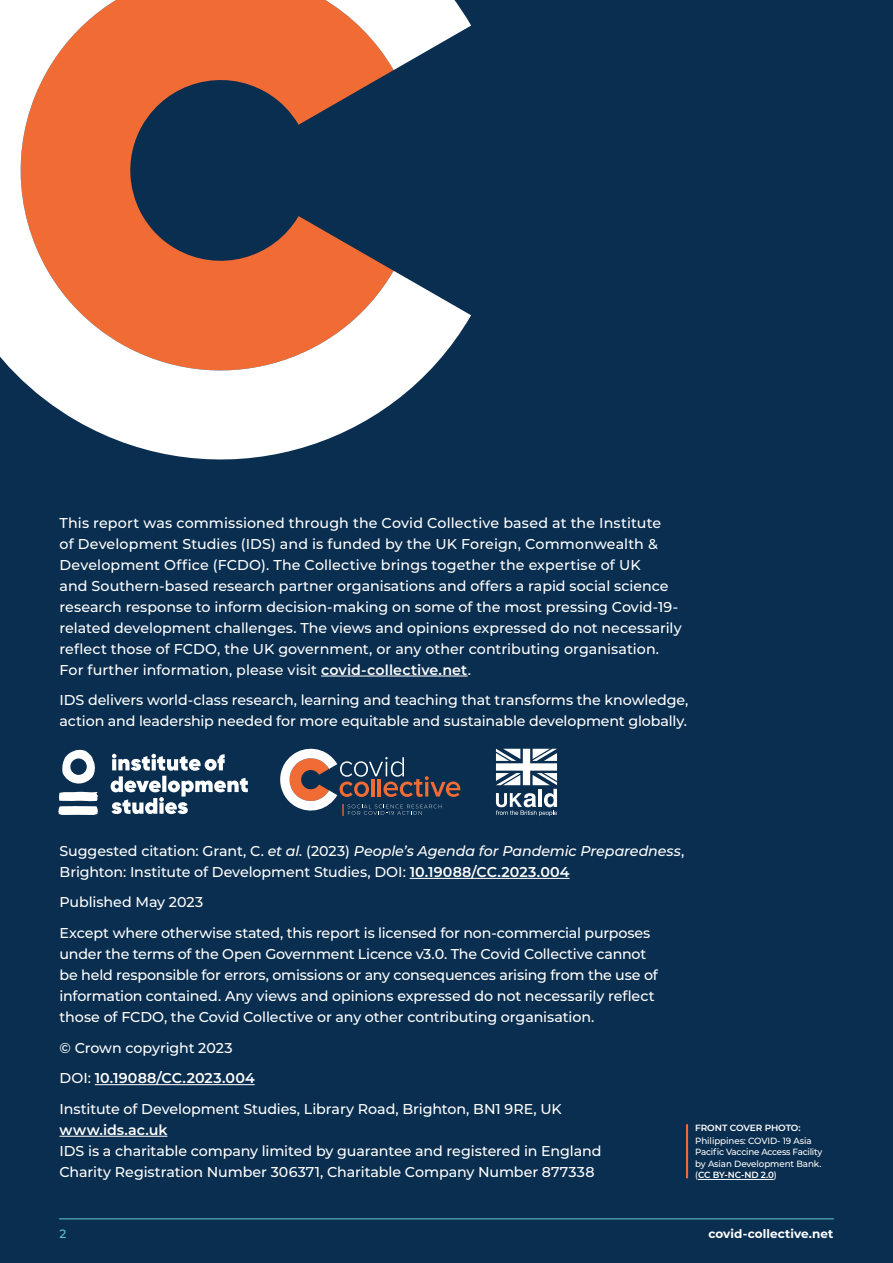
<style>
.page{position:relative;width:893px;height:1263px;background:#0a2e4f}
.page>*{position:absolute;margin:0;border:0;box-sizing:border-box;transform-origin:0 0}
.t1{font:500 14.25px/21px "Montserrat";letter-spacing:-.005em;color:#fff}
.t2{font:600 14.25px "Montserrat";color:#fff}
.t3{font:700 12px "Montserrat";letter-spacing:.005em;color:#fff}
.t4{font:500 12px "Montserrat";color:#5ec6ca}
.t5{font:500 9px/11.2px "Montserrat";letter-spacing:-.015em;color:#fff}
.t6{font:600 9px "Montserrat";letter-spacing:-.015em;color:#fff}
.s1{font-weight:600}
.s2{font-style:italic}
</style>
<div class="page">
<hr style="left:321px;top:676px;width:147px;height:1px;background:#fff">
<hr style="left:410px;top:878px;width:159px;height:1px;background:#fff">
<hr style="left:95px;top:1084px;width:160px;height:1px;background:#fff">
<hr style="left:60px;top:1136px;width:107px;height:1px;background:#fff">
<svg style="left:0;top:0;width:471px;height:459px"></svg>
<hr style="left:60px;top:1218px;width:773px;height:1px;background:#5ec6ca">
<hr style="left:698px;top:1179px;width:76px;height:1px;background:#fff">
<hr style="left:686px;top:1125px;width:2px;height:52px;background:#f06c34">
<svg style="left:496px;top:749px;width:61px;height:67px"></svg>
<svg style="left:280px;top:749px;width:180px;height:67px"></svg>
<svg style="left:58px;top:750px;width:190px;height:65px"></svg>
<p class="t1" style="left:60px;top:511px;width:624px">This report was commissioned through the Covid Collective based at the Institute<br>of Development Studies (IDS) and is funded by the UK Foreign, Commonwealth &amp; Development Office (FCDO). The Collective brings together the expertise of UK<br>and Southern-based research partner organisations and offers a rapid social science research response to inform decision-making on some of the most pressing Covid-19- related development challenges. The views and opinions expressed do not necessarily reflect those of FCDO, the UK government, or any other contributing organisation.<br>For further information, please visit <span class="s1">covid-collective.net</span>.</p>
<p class="t1" style="left:60px;top:689px;width:630px">IDS delivers world-class research, learning and teaching that transforms the knowledge, action and leadership needed for more equitable and sustainable development globally.</p>
<p class="t1" style="left:60px;top:840px;width:626px">Suggested citation: Grant, C. <span class="s2">et al.</span> (2023) <span class="s2">People’s Agenda for Pandemic Preparedness</span>,<br>Brighton: Institute of Development Studies, DOI: <span class="s1">10.19088/CC.2023.004</span></p>
<p class="t1" style="left:60px;top:886px;width:592px;line-height:30.6px">Published May 2023<br>Except where otherwise stated, this report is licensed for non-commercial purposes</p>
<p class="t1" style="left:60px;top:943px;width:600px">under the terms of the Open Government Licence v3.0. The Covid Collective cannot be held responsible for errors, omissions or any consequences arising from the use of information contained. Any views and opinions expressed do not necessarily reflect those of FCDO, the Covid Collective or any other contributing organisation.</p>
<p class="t1" style="left:60px;top:1032px;width:504px;line-height:30.6px">© Crown copyright 2023<br>DOI: <span class="s1">10.19088/CC.2023.004<br></span>Institute of Development Studies, Library Road, Brighton, BN1 9RE, UK</p>
<p class="t2" style="left:60px;top:1120px;width:109px">www.ids.ac.uk</p>
<p class="t1" style="left:60px;top:1140px;width:543px">IDS is a charitable company limited by guarantee and registered in England<br>Charity Registration Number 306371, Charitable Company Number 877338</p>
<p class="t6" style="left:695px;top:1121px;width:107px">FRONT COVER PHOTO:</p>
<p class="t5" style="left:695px;top:1135px;width:129px">Philippines: COVID- 19 Asia<br>Pacific Vaccine Access Facility by Asian Development Bank. (<span class="s1">CC BY-NC-ND 2.0</span>)</p>
<p class="t4" style="left:60px;top:1225px;width:8px">2</p>
<p class="t3" style="left:708px;top:1225px;width:127px">covid-collective.net</p>
</div>
